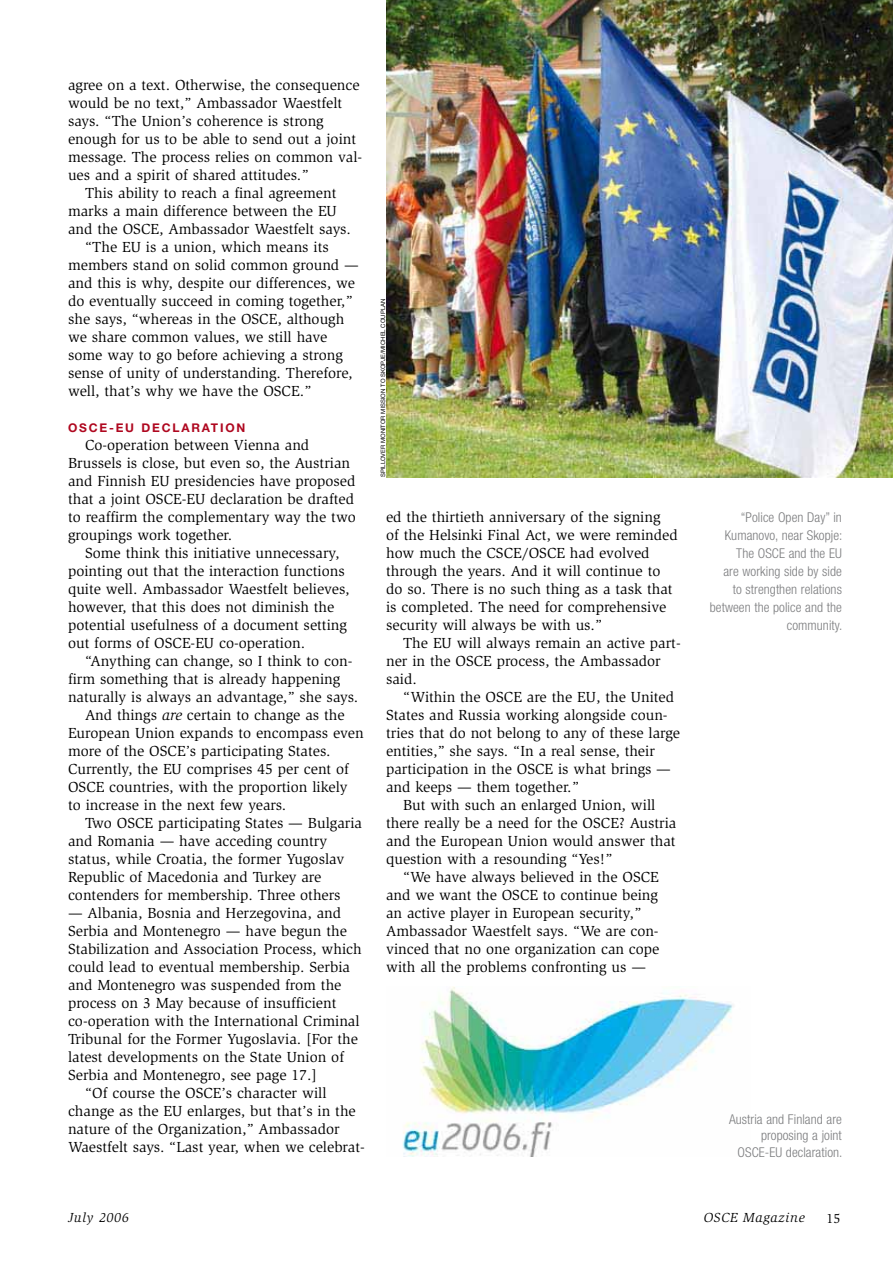
<style>
.page{position:relative;width:893px;height:1263px;background:#fff}
.page>*{position:absolute;margin:0;border:0;box-sizing:border-box;transform-origin:0 0}
.t1{font:15px/18px "Slimbach";color:#000}
.t2{font:300 condensed 13.5px/18px "Helvetica Neue";letter-spacing:.005em;color:#7b7c7e;text-align:right}
.t3{font:italic 13.5px "Slimbach";letter-spacing:.05em;color:#000}
.t4{font:13.5px "Slimbach";color:#000}
.t5{font:700 12px "Helvetica Neue";letter-spacing:.15em;color:#af071f}
.t6{font:6px "Helvetica Neue";color:#000}
.s1{font-style:italic}
</style>
<div class="page">
<img style="left:386px;top:0;width:507px;height:478px">
<img style="left:402px;top:986px;width:331px;height:171px">
<p class="t1" style="left:68px;top:77px;width:293px">agree on a text. Otherwise, the consequence</p>
<p class="t1" style="left:68px;top:95px;width:276px">would be no text,” Ambassador Waestfelt</p>
<p class="t1" style="left:68px;top:113px;width:257px">says. “The Union’s coherence is strong</p>
<p class="t1" style="left:68px;top:131px;width:290px">enough for us to be able to send out a joint</p>
<p class="t1" style="left:68px;top:149px;width:296px">message. The process relies on common val-</p>
<p class="t1" style="left:68px;top:167px;width:242px">ues and a spirit of shared attitudes.”</p>
<p class="t1" style="left:85px;top:185px;width:253px">This ability to reach a final agreement</p>
<p class="t1" style="left:68px;top:203px;width:270px">marks a main difference between the EU</p>
<p class="t1" style="left:68px;top:221px;width:284px">and the OSCE, Ambassador Waestfelt says.</p>
<p class="t1" style="left:85px;top:239px;width:245px">“The EU is a union, which means its</p>
<p class="t1" style="left:68px;top:257px;width:292px">members stand on solid common ground —</p>
<p class="t1" style="left:68px;top:275px;width:288px">and this is why, despite our differences, we</p>
<p class="t1" style="left:68px;top:293px;width:286px">do eventually succeed in coming together,”</p>
<p class="t1" style="left:68px;top:311px;width:278px">she says, “whereas in the OSCE, although</p>
<p class="t1" style="left:68px;top:329px;width:261px">we share common values, we still have</p>
<p class="t1" style="left:68px;top:347px;width:276px">some way to go before achieving a strong</p>
<p class="t1" style="left:68px;top:365px;width:286px">sense of unity of understanding. Therefore,</p>
<p class="t1" style="left:68px;top:383px;width:245px">well, that’s why we have the OSCE.”</p>
<p class="t5" style="left:68px;top:423px;width:179px">OSCE-EU DECLARATION</p>
<p class="t1" style="left:68px;top:437px;width:289px;text-indent:17px">Co-operation between Vienna and Brussels is close, but even so, the Austrian and Finnish EU presidencies have proposed that a joint OSCE-EU declaration be drafted to reaffirm the complementary way the two groupings work together.</p>
<p class="t1" style="left:68px;top:545px;width:283px;text-indent:17px">Some think this initiative unnecessary, pointing out that the interaction functions quite well. Ambassador Waestfelt believes, however, that this does not diminish the potential usefulness of a document setting out forms of OSCE-EU co-operation.</p>
<p class="t1" style="left:85px;top:653px;width:269px">“Anything can change, so I think to con-</p>
<p class="t1" style="left:68px;top:671px;width:274px">firm something that is already happening</p>
<p class="t1" style="left:68px;top:689px;width:292px">naturally is always an advantage,” she says.</p>
<p class="t1" style="left:85px;top:707px;width:261px">And things <span class="s1">are</span> certain to change as the</p>
<p class="t1" style="left:68px;top:725px;width:297px">European Union expands to encompass even</p>
<p class="t1" style="left:68px;top:743px;width:264px">more of the OSCE’s participating States.</p>
<p class="t1" style="left:68px;top:761px;width:282px">Currently, the EU comprises 45 per cent of</p>
<p class="t1" style="left:68px;top:779px;width:281px">OSCE countries, with the proportion likely</p>
<p class="t1" style="left:68px;top:797px;width:220px">to increase in the next few years.</p>
<p class="t1" style="left:85px;top:815px;width:278px">Two OSCE participating States — Bulgaria</p>
<p class="t1" style="left:68px;top:833px;width:261px">and Romania — have acceding country</p>
<p class="t1" style="left:68px;top:851px;width:278px">status, while Croatia, the former Yugoslav</p>
<p class="t1" style="left:68px;top:869px;width:255px">Republic of Macedonia and Turkey are</p>
<p class="t1" style="left:68px;top:887px;width:274px">contenders for membership. Three others</p>
<p class="t1" style="left:68px;top:905px;width:275px">— Albania, Bosnia and Herzegovina, and</p>
<p class="t1" style="left:68px;top:923px;width:280px">Serbia and Montenegro — have begun the</p>
<p class="t1" style="left:68px;top:941px;width:295px">Stabilization and Association Process, which</p>
<p class="t1" style="left:68px;top:959px;width:283px">could lead to eventual membership. Serbia</p>
<p class="t1" style="left:68px;top:977px;width:275px">and Montenegro was suspended from the</p>
<p class="t1" style="left:68px;top:995px;width:270px">process on 3 May because of insufficient</p>
<p class="t1" style="left:68px;top:1013px;width:293px">co-operation with the International Criminal</p>
<p class="t1" style="left:68px;top:1031px;width:291px">Tribunal for the Former Yugoslavia. [For the</p>
<p class="t1" style="left:68px;top:1049px;width:278px">latest developments on the State Union of</p>
<p class="t1" style="left:68px;top:1067px;width:250px">Serbia and Montenegro, see page 17.]</p>
<p class="t1" style="left:85px;top:1085px;width:243px">“Of course the OSCE’s character will</p>
<p class="t1" style="left:68px;top:1103px;width:289px">change as the EU enlarges, but that’s in the</p>
<p class="t1" style="left:68px;top:1121px;width:273px">nature of the Organization,” Ambassador</p>
<p class="t1" style="left:68px;top:1139px;width:298px">Waestfelt says. “Last year, when we celebrat-</p>
<p class="t6" style="left:381px;top:477px;width:180px;rotate:-90deg">SPILLOVER MONITOR MISSION TO SKOPJE/MICHEL COUPLAN</p>
<p class="t1" style="left:386px;top:509px;width:293px">ed the thirtieth anniversary of the signing<br>of the Helsinki Final Act, we were reminded how much the CSCE/OSCE had evolved through the years. And it will continue to do so. There is no such thing as a task that is completed. The need for comprehensive security will always be with us.”</p>
<p class="t1" style="left:386px;top:635px;width:296px;text-indent:17px">The EU will always remain an active part&shy;ner in the OSCE process, the Ambassador said.</p>
<p class="t1" style="left:403px;top:689px;width:272px">“Within the OSCE are the EU, the United</p>
<p class="t1" style="left:386px;top:707px;width:283px">States and Russia working alongside coun-</p>
<p class="t1" style="left:386px;top:725px;width:296px">tries that do not belong to any of these large</p>
<p class="t1" style="left:386px;top:743px;width:270px">entities,” she says. “In a real sense, their</p>
<p class="t1" style="left:386px;top:761px;width:286px">participation in the OSCE is what brings —</p>
<p class="t1" style="left:386px;top:779px;width:194px">and keeps — them together.”</p>
<p class="t1" style="left:403px;top:797px;width:254px">But with such an enlarged Union, will</p>
<p class="t1" style="left:386px;top:815px;width:292px">there really be a need for the OSCE? Austria</p>
<p class="t1" style="left:386px;top:833px;width:291px">and the European Union would answer that</p>
<p class="t1" style="left:386px;top:851px;width:228px">question with a resounding “Yes!”</p>
<p class="t1" style="left:403px;top:869px;width:257px">“We have always believed in the OSCE</p>
<p class="t1" style="left:386px;top:887px;width:273px">and we want the OSCE to continue being</p>
<p class="t1" style="left:386px;top:905px;width:257px">an active player in European security,”</p>
<p class="t1" style="left:386px;top:923px;width:274px">Ambassador Waestfelt says. “We are con-</p>
<p class="t1" style="left:386px;top:941px;width:275px">vinced that no one organization can cope</p>
<p class="t1" style="left:386px;top:959px;width:262px">with all the problems confronting us —</p>
<p class="t2" style="left:710px;top:509px;width:134px">“Police Open Day” in<br>Kumanovo, near Skopje:<br>The OSCE and the EU<br>are working side by side<br>to strengthen relations between the police and the community.</p>
<p class="t2" style="left:729px;top:1112px;width:115px;line-height:16.5px">Austria and Finland are proposing a joint<br>OSCE-EU declaration.</p>
<p class="t3" style="left:68px;top:1213px;width:62px">July 2006</p>
<p class="t3" style="left:704px;top:1212px;width:102px">OSCE Magazine</p>
<p class="t4" style="left:826px;top:1213px;width:15px">15</p>
</div>
